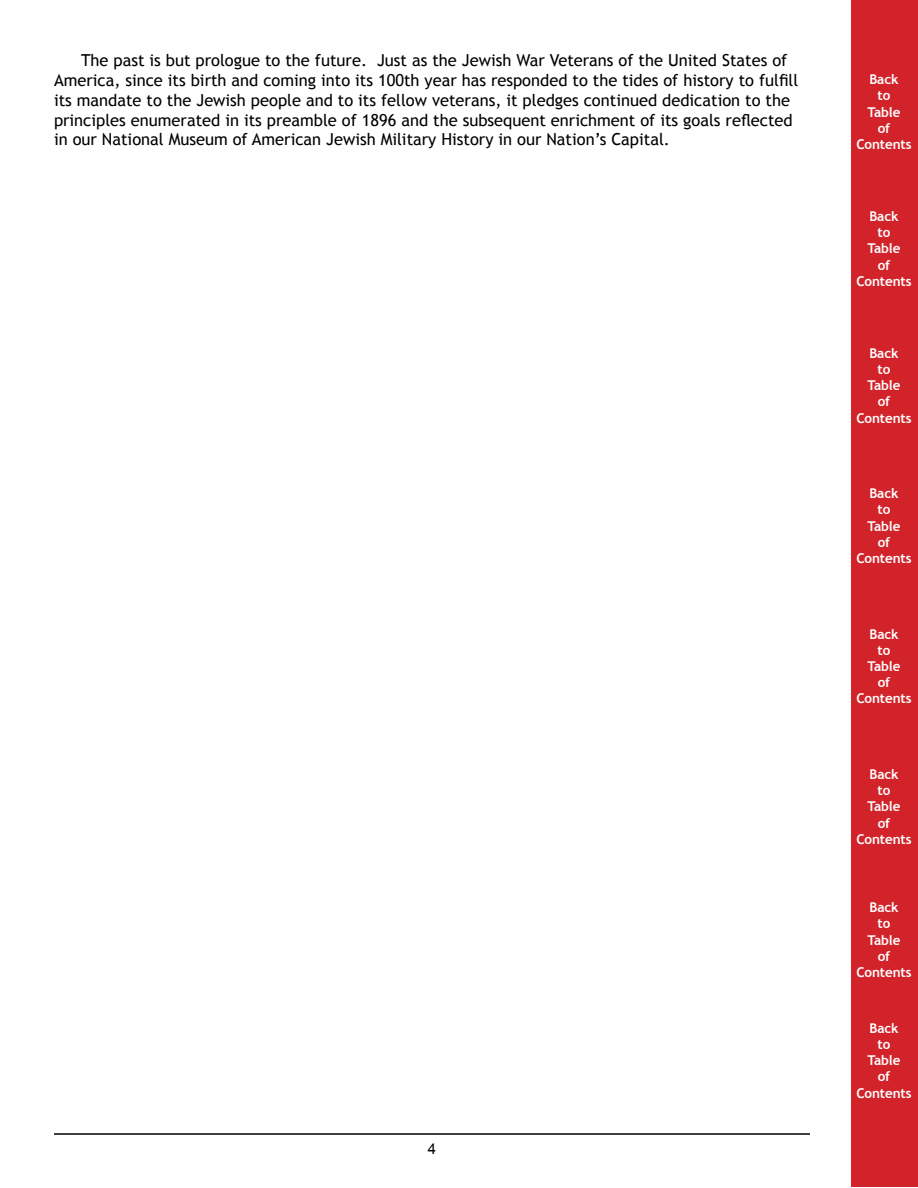
<style>
.page{position:relative;width:918px;height:1188px;background:#fff}
.page>*{position:absolute;margin:0;border:0;box-sizing:border-box;transform-origin:0 0}
.t1{font:16.5px/19.8px "Trebuchet MS";color:#000}
.t2{font:15px "Arial";color:#000}
.t3{font:700 13.5px/16.2px "Trebuchet MS";letter-spacing:-.01em;color:#fff;text-align:center}
</style>
<div class="page">
<div style="left:851px;top:1px;width:66px;height:1186px;background:#d2232a"></div>
<hr style="left:54px;top:1133px;width:756px;height:2px;background:#000">
<p class="t1" style="left:54px;top:51px;width:746px;text-indent:27px">The past is but prologue to the future. Just as the Jewish War Veterans of the United States of America, since its birth and coming into its 100th year has responded to the tides of history to fulfill its mandate to the Jewish people and to its fellow veterans, it pledges continued dedication to the principles enumerated in its preamble of 1896 and the subsequent enrichment of its goals reflected in our National Museum of American Jewish Military History in our Nation’s Capital.</p>
<p class="t2" style="left:428px;top:1139px;width:10px">4</p>
<p class="t3" style="left:856px;top:71px;width:57px">Back<br>to<br>Table<br>of<br>Contents</p>
<p class="t3" style="left:856px;top:208px;width:57px">Back<br>to<br>Table<br>of<br>Contents</p>
<p class="t3" style="left:856px;top:345px;width:57px">Back<br>to<br>Table<br>of<br>Contents</p>
<p class="t3" style="left:856px;top:485px;width:57px">Back<br>to<br>Table<br>of<br>Contents</p>
<p class="t3" style="left:856px;top:626px;width:57px">Back<br>to<br>Table<br>of<br>Contents</p>
<p class="t3" style="left:856px;top:766px;width:57px">Back<br>to<br>Table<br>of<br>Contents</p>
<p class="t3" style="left:856px;top:899px;width:57px">Back<br>to<br>Table<br>of<br>Contents</p>
<p class="t3" style="left:856px;top:1020px;width:57px">Back<br>to<br>Table<br>of<br>Contents</p>
</div>
